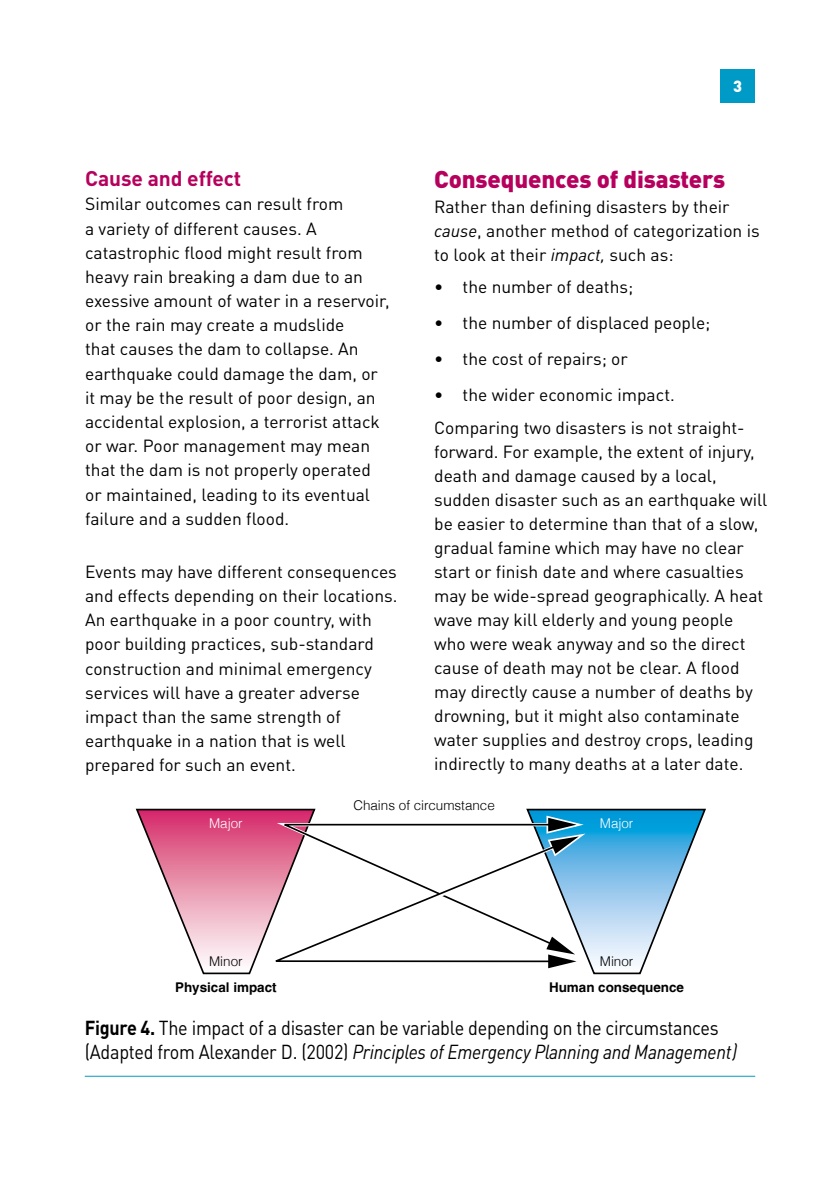
<style>
.page{position:relative;width:840px;height:1191px;background:#fff}
.page>*{position:absolute;margin:0;border:0;box-sizing:border-box;transform-origin:0 0}
.t1{font:900 24px "DINOT";letter-spacing:-.005em;color:#b6005d}
.t2{font:700 21px "DINOT";letter-spacing:-.005em;color:#b6005d}
.t3{font:20px/24px "DINOT";letter-spacing:-.015em;color:#000;scale:.9 1}
.t4{font:17.4px/24.2px "DINOT";color:#000}
.t5{font:900 16px "DINOT";color:#fff}
.t6{font:300 13.4px "Helvetica";color:#000}
.t7{font:700 13.4px "Helvetica";color:#000}
.t8{font:300 13.4px "Helvetica";color:#fff}
.s1{font-style:italic}
.s2{font-weight:700}
</style>
<div class="page">
<div style="left:720px;top:69px;width:34px;height:34px;background:#009ac7"></div>
<hr style="left:85px;top:1075px;width:669px;height:1px;background:#009ac7">
<svg style="left:135px;top:808px;width:571px;height:167px"></svg>
<p class="t2" style="left:85px;top:165px;width:158px">Cause and effect</p>
<p class="t4" style="left:85px;top:192px;width:306px">Similar outcomes can result from<br>a variety of different causes. A catastrophic flood might result from heavy rain breaking a dam due to an exessive amount of water in a reservoir, or the rain may create a mudslide<br>that causes the dam to collapse. An earthquake could damage the dam, or it may be the result of poor design, an accidental explosion, a terrorist attack or war. Poor management may mean that the dam is not properly operated or maintained, leading to its eventual failure and a sudden flood.</p>
<p class="t4" style="left:85px;top:559px;width:314px">Events may have different consequences and effects depending on their locations.<br>An earthquake in a poor country, with poor building practices, sub-standard construction and minimal emergency services will have a greater adverse impact than the same strength of earthquake in a nation that is well prepared for such an event.</p>
<p class="t5" style="left:732px;top:76px;width:10px">3</p>
<h1 class="t1" style="left:434px;top:164px;width:292px">Consequences of disasters</h1>
<p class="t4" style="left:434px;top:194px;width:327px">Rather than defining disasters by their <span class="s1">cause</span>, another method of categorization is to look at their <span class="s1">impact,</span> such as:</p>
<p class="t4" style="left:434px;top:274px;width:200px">• the number of deaths;</p>
<p class="t4" style="left:434px;top:310px;width:277px">• the number of displaced people;</p>
<p class="t4" style="left:434px;top:346px;width:195px">• the cost of repairs; or</p>
<p class="t4" style="left:434px;top:378px;width:312px;line-height:32.6px">• the wider economic impact.<br>Comparing two disasters is not straight-</p>
<p class="t4" style="left:434px;top:439px;width:334px">forward. For example, the extent of injury, death and damage caused by a local, sudden disaster such as an earthquake will be easier to determine than that of a slow, gradual famine which may have no clear start or finish date and where casualties may be wide-spread geographically. A heat wave may kill elderly and young people who were weak anyway and so the direct cause of death may not be clear. A flood may directly cause a number of deaths by drowning, but it might also contaminate water supplies and destroy crops, leading indirectly to many deaths at a later date.</p>
<p class="t8" style="left:209px;top:814px;width:35px">Major</p>
<p class="t6" style="left:209px;top:953px;width:35px">Minor</p>
<p class="t7" style="left:175px;top:979px;width:103px">Physical impact</p>
<p class="t6" style="left:353px;top:796px;width:143px">Chains of circumstance</p>
<p class="t8" style="left:599px;top:814px;width:35px">Major</p>
<p class="t6" style="left:599px;top:953px;width:35px">Minor</p>
<p class="t7" style="left:548px;top:979px;width:136px">Human consequence</p>
<p class="t3" style="left:85px;top:1015px;width:726px"><span class="s2">Figure 4.</span> The impact of a disaster can be variable depending on the circumstances (Adapted from Alexander D. (2002) <span class="s1">Principles of Emergency Planning and Management)</span></p>
</div>
